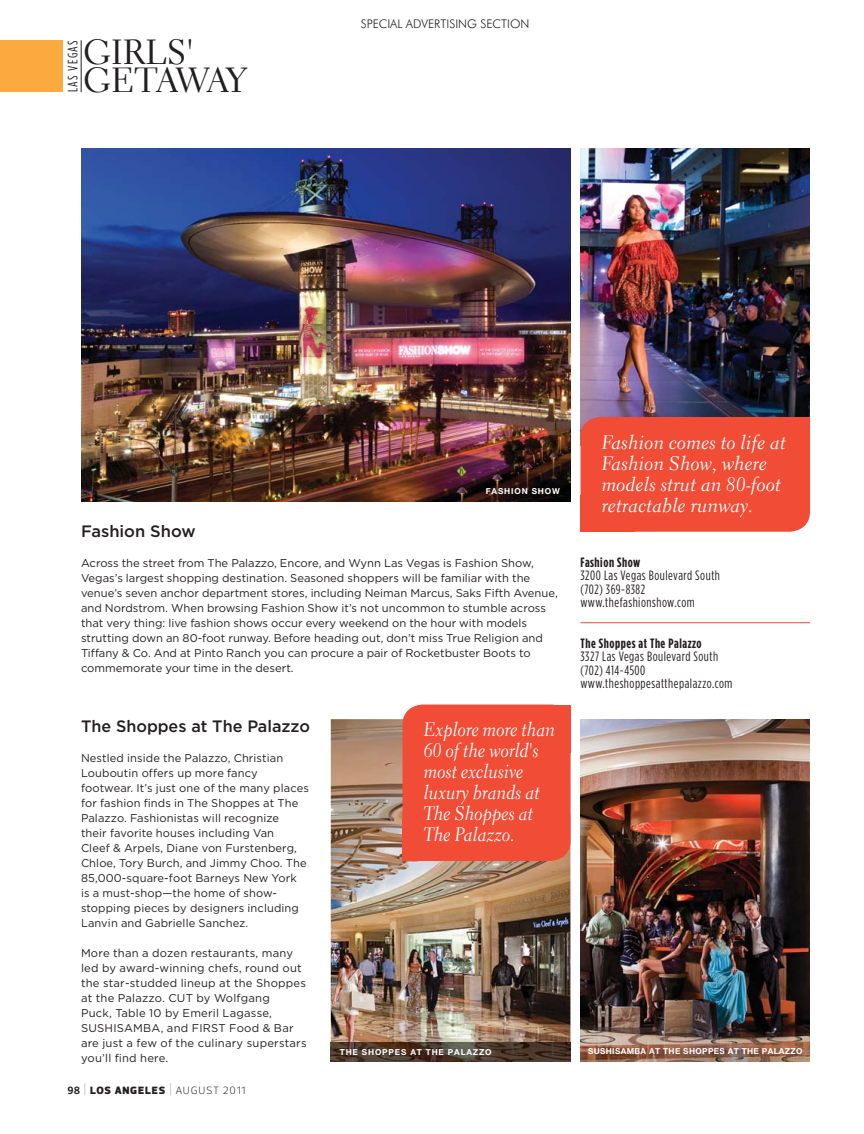
<style>
.page{position:relative;width:864px;height:1134px;background:#fff}
.page>*{position:absolute;margin:0;border:0;box-sizing:border-box;transform-origin:0 0}
.t1{font:34.95px "Electra LH";letter-spacing:-.045em;color:#231f20}
.t2{font:34.95px "Electra LH";color:#231f20}
.t3{font:19.5px/21px "Electra LH Cursive";color:#fff;scale:.92 1}
.t4{font:19.5px/21px "Electra LH Cursive";color:#fff}
.t5{font:500 16.5px "Gotham";color:#231f20}
.t6{font:13.5px/13.5px "Gotham Condensed";letter-spacing:.04em;color:#231f20}
.t7{font:13.5px "Gotham Condensed";letter-spacing:.1em;color:#231f20}
.t8{font:300 12px "Futura BT";color:#231f20}
.t9{font:11.25px/15px "Gotham";color:#231f20}
.t10{font:11.25px/15px "Gotham";letter-spacing:.02em;color:#231f20}
.t11{font:900 10.8px "Prelo";letter-spacing:.075em;color:#231f20}
.t12{font:700 8.25px "Helvetica Neue";letter-spacing:.04em;color:#fff}
.t13{font:700 8.25px "Helvetica Neue";letter-spacing:.1em;color:#fff}
.s1{font-weight:700}
.s2{font-weight:300;font-size:13.8px}
.s3{font-weight:300}
</style>
<div class="page">
<img style="left:331px;top:719px;width:239px;height:323px">
<div style="left:0;top:40px;width:63px;height:52px;background:#faaa3f"></div>
<hr style="left:81px;top:40px;width:1px;height:52px;background:#231f20">
<img style="left:580px;top:719px;width:230px;height:343px">
<div style="left:403px;top:705px;width:167px;height:156px;background:#f04c36;border-radius:20px"></div>
<div style="left:519px;top:705px;width:51px;height:47px;background:#f04c36"></div>
<div style="left:403px;top:820px;width:53px;height:41px;background:#f04c36"></div>
<img style="left:331px;top:1042px;width:239px;height:20px">
<img style="left:81px;top:148px;width:489px;height:354px">
<img style="left:580px;top:148px;width:230px;height:285px">
<div style="left:580px;top:417px;width:230px;height:115px;background:#f04c36;border-radius:20px"></div>
<div style="left:773px;top:417px;width:37px;height:36px;background:#f04c36"></div>
<div style="left:580px;top:495px;width:55px;height:37px;background:#f04c36"></div>
<hr style="left:580px;top:622px;width:230px;height:1px;background:#f04c36">
<p class="t2" style="left:84px;top:38px;width:112px">GIRLS'</p>
<p class="t7" style="left:68px;top:92px;width:53px;rotate:-90deg">LAS VEGAS</p>
<p class="t1" style="left:84px;top:66px;width:164px">GETAWAY</p>
<p class="t8" style="left:361px;top:19px;width:170px">SPECIAL ADVERTISING SECTION</p>
<p class="t13" style="left:486px;top:488px;width:76px">FASHION SHOW</p>
<p class="t5" style="left:81px;top:522px;width:116px">Fashion Show</p>
<p class="t9" style="left:81px;top:556px;width:478px">Across the street from The Palazzo, Encore, and Wynn Las Vegas is Fashion Show, Vegas’s largest shopping destination. Seasoned shoppers will be familiar with the venue’s seven anchor department stores, including Neiman Marcus, Saks Fifth Avenue, and Nordstrom. When browsing Fashion Show it’s not uncommon to stumble across that very thing: live fashion shows occur every weekend on the hour with models strutting down an 80-foot runway. Before heading out, don’t miss True Religion and Tiffany &amp; Co. And at Pinto Ranch you can procure a pair of Rocketbuster Boots to commemorate your time in the desert.</p>
<p class="t5" style="left:81px;top:717px;width:231px">The Shoppes at The Palazzo</p>
<p class="t9" style="left:81px;top:751px;width:229px">Nestled inside the Palazzo, Christian Louboutin offers up more fancy footwear. It’s just one of the many places for fashion finds in The Shoppes at The Palazzo. Fashionistas will recognize<br>their favorite houses including Van<br>Cleef &amp; Arpels, Diane von Furstenberg, Chloe, Tory Burch, and Jimmy Choo. The 85,000-square-foot Barneys New York<br>is a must-shop—the home of show&shy;stopping pieces by designers including Lanvin and Gabrielle Sanchez.</p>
<p class="t10" style="left:81px;top:946px;width:227px">More than a dozen restaurants, many led by award-winning chefs, round out the star-studded lineup at the Shoppes at the Palazzo. CUT by Wolfgang<br>Puck, Table 10 by Emeril Lagasse, SUSHISAMBA, and FIRST Food &amp; Bar are just a few of the culinary superstars you’ll find here.</p>
<p class="t11" style="left:68px;top:1083px;width:179px"><span class="s1">98</span> <span class="s2">|</span> LOS ANGELES <span class="s2">|</span> <span class="s3">AUGUST 2011</span></p>
<p class="t3" style="left:424px;top:721px;width:144px">Explore more than<br>60 of the world's most exclusive luxury brands at<br>The Shoppes at<br>The Palazzo.</p>
<p class="t13" style="left:340px;top:1049px;width:153px">THE SHOPPES AT THE PALAZZO</p>
<p class="t4" style="left:602px;top:434px;width:186px">Fashion comes to life at<br>Fashion Show, where models strut an 80-foot retractable runway.</p>
<p class="t6" style="left:580px;top:556px;width:141px"><span class="s1">Fashion Show<br></span>3200 Las Vegas Boulevard South (702) 369-8382 www.thefashionshow.com</p>
<p class="t6" style="left:580px;top:637px;width:154px"><span class="s1">The Shoppes at The Palazzo<br></span>3327 Las Vegas Boulevard South (702) 414-4500 www.theshoppesatthepalazzo.com</p>
<p class="t12" style="left:588px;top:1049px;width:216px">SUSHISAMBA AT THE SHOPPES AT THE PALAZZO</p>
</div>
